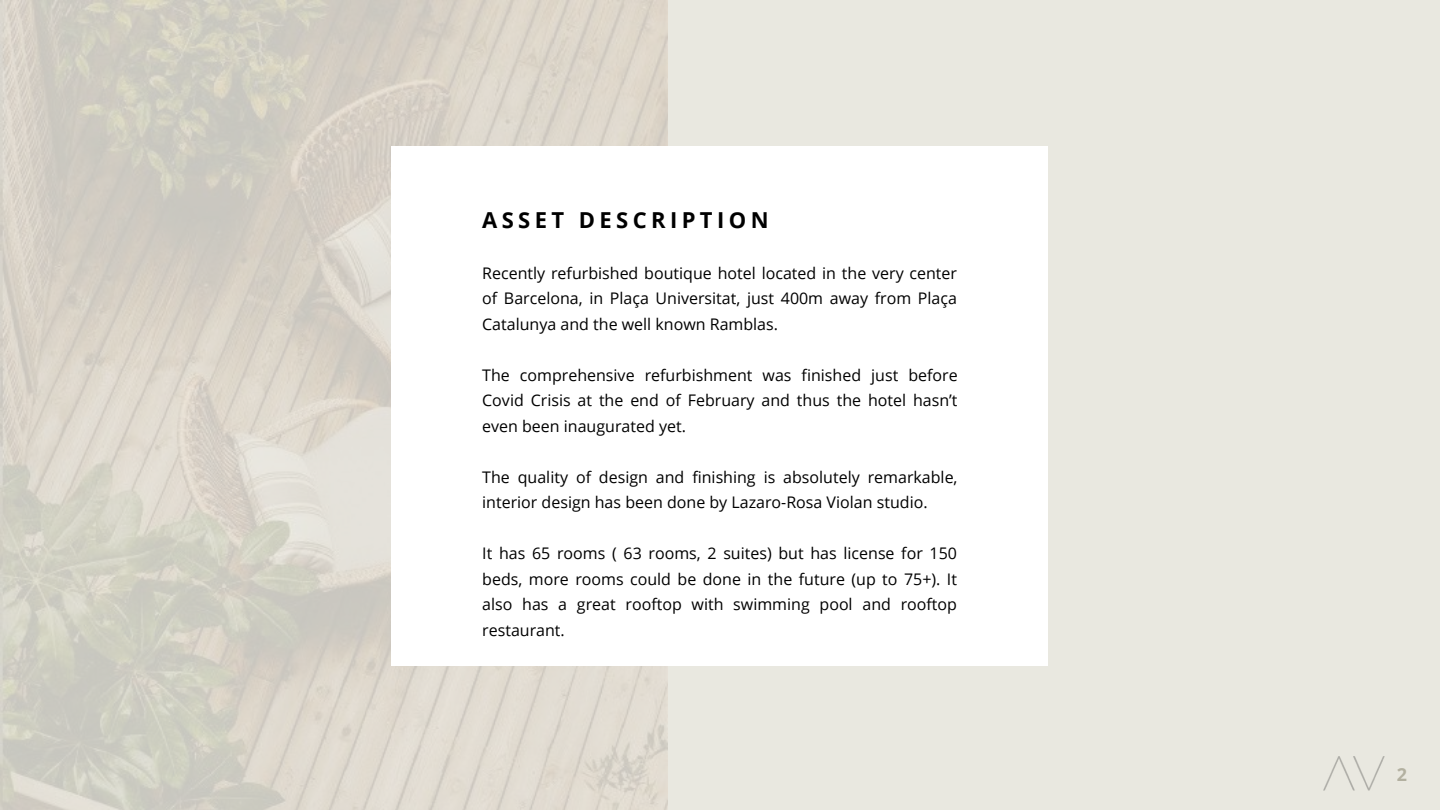
<style>
.page{position:relative;width:1440px;height:810px;background:#e9e8e0}
.page>*{position:absolute;margin:0;border:0;box-sizing:border-box;transform-origin:0 0}
.t1{font:700 22px "Open Sans";letter-spacing:.2em;color:#000}
.t2{font:700 18px "Open Sans";color:#9b9884}
.t3{font:16px/25.5px "Open Sans";color:#000;text-align:justify}
</style>
<div class="page">
<img style="left:0;top:0;width:667px;height:810px">
<div style="left:391px;top:146px;width:657px;height:519px;background:#fff"></div>
<img style="left:1324px;top:756px;width:61px;height:35px">
<h1 class="t1" style="left:482px;top:204px;width:288px">ASSET DESCRIPTION</h1>
<p class="t3" style="left:482px;top:260px;width:476px">Recently refurbished boutique hotel located in the very center of Barcelona, in Plaça Universitat, just 400m away from Plaça Catalunya and the well known Ramblas.</p>
<p class="t3" style="left:482px;top:362px;width:477px">The comprehensive refurbishment was finished just before Covid Crisis at the end of February and thus the hotel hasn’t even been inaugurated yet.</p>
<p class="t3" style="left:482px;top:464px;width:477px">The quality of design and finishing is absolutely remarkable, interior design has been done by Lazaro-Rosa Violan studio.</p>
<p class="t3" style="left:482px;top:540px;width:476px">It has 65 rooms ( 63 rooms, 2 suites) but has license for 150 beds, more rooms could be done in the future (up to 75+). It also has a great rooftop with swimming pool and rooftop restaurant.</p>
<p class="t2" style="left:1396px;top:762px;width:12px">2</p>
</div>
